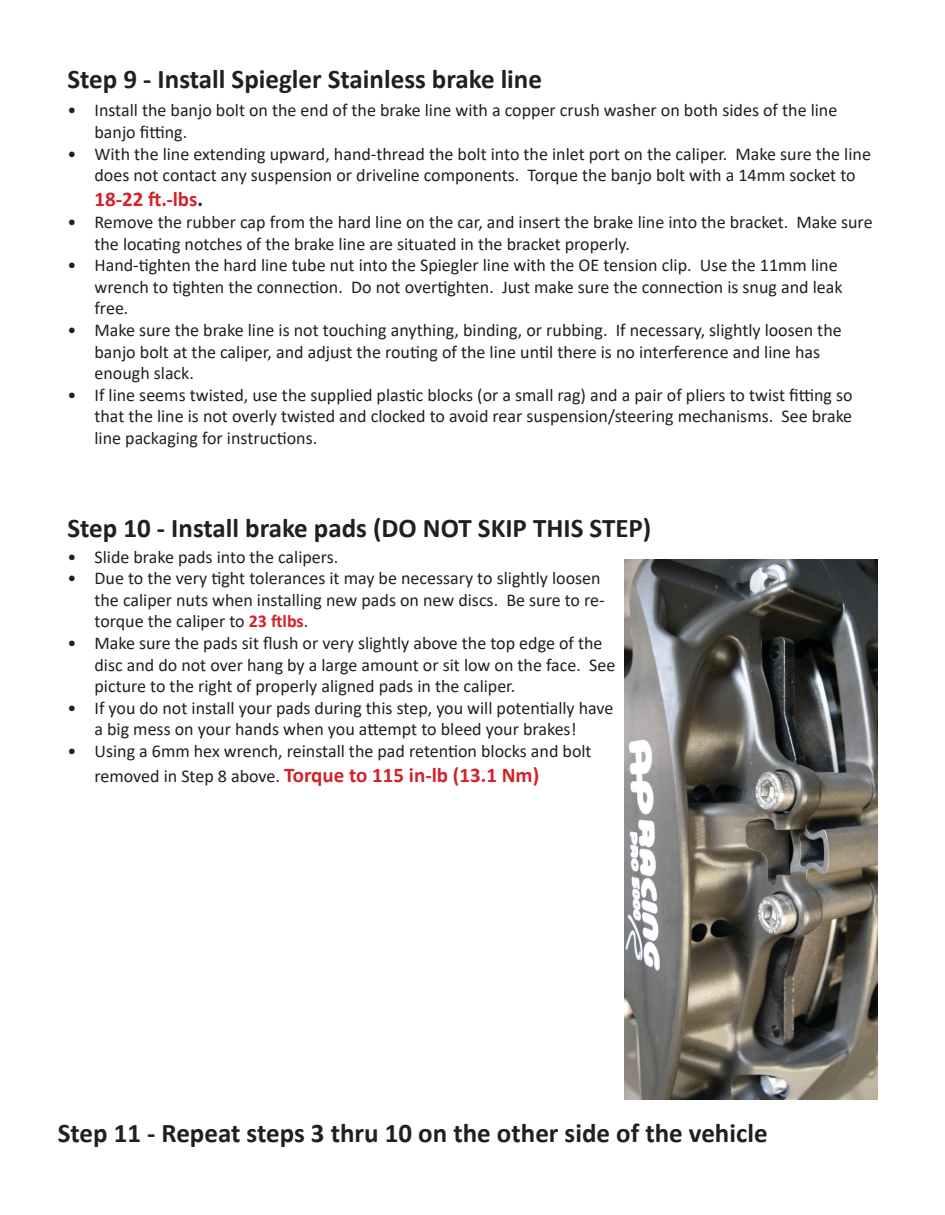
<style>
.page{position:relative;width:945px;height:1215px;background:#fff}
.page>*{position:absolute;margin:0;border:0;box-sizing:border-box;transform-origin:0 0}
.t1{font:700 27px "Calibri";color:#231f20}
.t2{font:700 21px "Calibri";color:#d2232a}
.t3{font:18px/21.6px "Calibri";color:#231f20}
.s1{color:#231f20}
.s2{font-weight:700;color:#d2232a}
.s3{font-weight:400;font-size:18px;color:#231f20}
</style>
<div class="page">
<img style="left:624px;top:560px;width:254px;height:540px">
<h1 class="t1" style="left:68px;top:60px;width:476px">Step 9 - Install Spiegler Stainless brake line</h1>
<p class="t3" style="left:94px;top:99px;width:744px;text-indent:-27px">• Install the banjo bolt on the end of the brake line with a copper crush washer on both sides of the line banjo fitting.</p>
<p class="t3" style="left:94px;top:142px;width:778px;text-indent:-27px">• With the line extending upward, hand-thread the bolt into the inlet port on the caliper. Make sure the line does not contact any suspension or driveline components. Torque the banjo bolt with a 14mm socket to</p>
<p class="t2" style="left:94px;top:185px;width:110px">18-22 ft.-lbs<span class="s1">.</span></p>
<p class="t3" style="left:95px;top:211px;width:780px;text-indent:-27px">• Remove the rubber cap from the hard line on the car, and insert the brake line into the bracket. Make sure the locating notches of the brake line are situated in the bracket properly.</p>
<p class="t3" style="left:95px;top:254px;width:750px;text-indent:-27px">• Hand-tighten the hard line tube nut into the Spiegler line with the OE tension clip. Use the 11mm line wrench to tighten the connection. Do not overtighten. Just make sure the connection is snug and leak free.</p>
<p class="t3" style="left:95px;top:319px;width:749px;text-indent:-27px">• Make sure the brake line is not touching anything, binding, or rubbing. If necessary, slightly loosen the banjo bolt at the caliper, and adjust the routing of the line until there is no interference and line has enough slack.</p>
<p class="t3" style="left:95px;top:384px;width:760px;text-align:justify;text-indent:-27px">• If line seems twisted, use the supplied plastic blocks (or a small rag) and a pair of pliers to twist fitting so that the line is not overly twisted and clocked to avoid rear suspension/steering mechanisms. See brake line packaging for instructions.</p>
<h1 class="t1" style="left:68px;top:509px;width:585px">Step 10 - Install brake pads (DO NOT SKIP THIS STEP)</h1>
<p class="t3" style="left:68px;top:545px;width:272px">• Slide brake pads into the calipers.</p>
<p class="t3" style="left:95px;top:567px;width:512px;text-indent:-27px">• Due to the very tight tolerances it may be necessary to slightly loosen the caliper nuts when installing new pads on new discs. Be sure to re&shy;torque the caliper to <span class="s2">23 ftlbs</span>.</p>
<p class="t3" style="left:95px;top:632px;width:522px;text-indent:-27px">• Make sure the pads sit flush or very slightly above the top edge of the disc and do not over hang by a large amount or sit low on the face. See picture to the right of properly aligned pads in the caliper.</p>
<p class="t3" style="left:68px;top:696px;width:548px;text-align:center">• If you do not install your pads during this step, you will potentially have a big mess on your hands when you attempt to bleed your brakes!</p>
<p class="t3" style="left:68px;top:740px;width:526px">• Using a 6mm hex wrench, reinstall the pad retention blocks and bolt</p>
<p class="t2" style="left:95px;top:760px;width:446px"><span class="s3">removed in Step 8 above.</span> Torque to 115 in-lb (13.1 Nm)</p>
<h1 class="t1" style="left:58px;top:1114px;width:711px">Step 11 - Repeat steps 3 thru 10 on the other side of the vehicle</h1>
</div>
